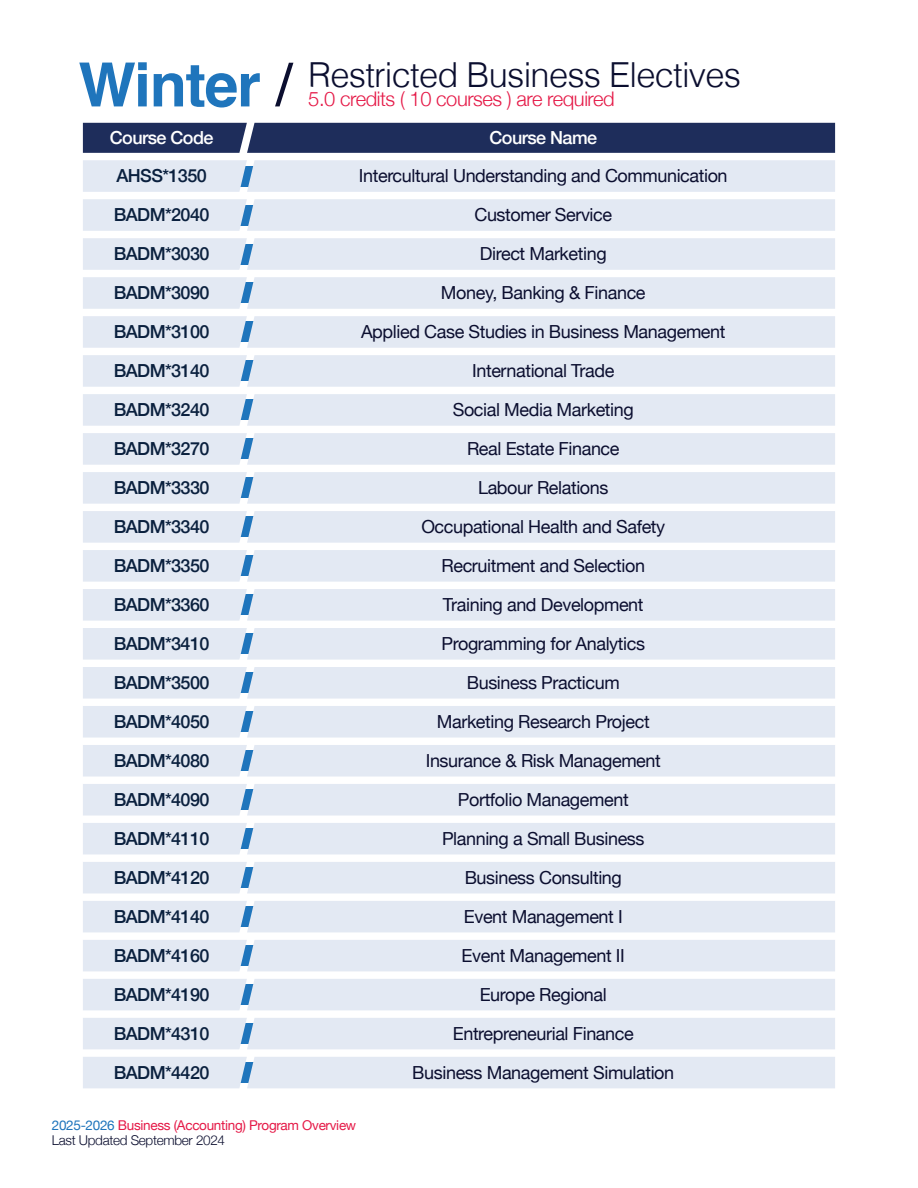
<style>
.page{position:relative;width:918px;height:1188px;background:#fff}
.page>*{position:absolute;margin:0;border:0;box-sizing:border-box;transform-origin:0 0}
.t1{font:700 60.9px "Helvetica";letter-spacing:-.02em;color:#1f75bc}
.t2{font:300 34.5px "Helvetica";letter-spacing:-.02em;color:#0b0e2f}
.t3{font:300 20.1px "Helvetica Neue";letter-spacing:-.02em;color:#e51947}
.t4{font:18px "Helvetica Neue";letter-spacing:-.02em;color:#0b0e2f}
.t5{font:500 18px "Helvetica Neue";letter-spacing:-.03em;color:#0a203e}
.t6{font:500 18px "Helvetica Neue";letter-spacing:-.03em;color:#fff}
.t7{font:13.5px/15px "Helvetica Neue";letter-spacing:-.02em;color:#e51947}
.s1{font-weight:400;color:#0b0e2f}
.s2{color:#1f75bc}
.s3{font-weight:300;color:#0b0e2f}
</style>
<div class="page">
<div style="left:83px;top:160px;width:752px;height:32px;background:#e3e9f3"></div>
<div style="left:83px;top:550px;width:752px;height:32px;background:#e3e9f3"></div>
<div style="left:83px;top:199px;width:752px;height:32px;background:#e3e9f3"></div>
<div style="left:83px;top:589px;width:752px;height:32px;background:#e3e9f3"></div>
<div style="left:83px;top:238px;width:752px;height:32px;background:#e3e9f3"></div>
<div style="left:83px;top:628px;width:752px;height:32px;background:#e3e9f3"></div>
<div style="left:83px;top:277px;width:752px;height:32px;background:#e3e9f3"></div>
<div style="left:83px;top:667px;width:752px;height:32px;background:#e3e9f3"></div>
<div style="left:83px;top:316px;width:752px;height:32px;background:#e3e9f3"></div>
<div style="left:83px;top:706px;width:752px;height:32px;background:#e3e9f3"></div>
<div style="left:83px;top:355px;width:752px;height:32px;background:#e3e9f3"></div>
<div style="left:83px;top:745px;width:752px;height:32px;background:#e3e9f3"></div>
<div style="left:83px;top:394px;width:752px;height:32px;background:#e3e9f3"></div>
<div style="left:83px;top:784px;width:752px;height:32px;background:#e3e9f3"></div>
<div style="left:83px;top:940px;width:752px;height:31px;background:#e3e9f3"></div>
<div style="left:83px;top:433px;width:752px;height:32px;background:#e3e9f3"></div>
<div style="left:83px;top:823px;width:752px;height:31px;background:#e3e9f3"></div>
<div style="left:83px;top:979px;width:752px;height:31px;background:#e3e9f3"></div>
<div style="left:83px;top:472px;width:752px;height:32px;background:#e3e9f3"></div>
<div style="left:83px;top:862px;width:752px;height:31px;background:#e3e9f3"></div>
<div style="left:83px;top:1018px;width:752px;height:31px;background:#e3e9f3"></div>
<div style="left:83px;top:511px;width:752px;height:32px;background:#e3e9f3"></div>
<div style="left:83px;top:901px;width:752px;height:31px;background:#e3e9f3"></div>
<div style="left:83px;top:1057px;width:752px;height:31px;background:#e3e9f3"></div>
<div style="left:83px;top:123px;width:752px;height:30px;background:#1e2d5b"></div>
<h1 class="t1" style="left:78px;top:48px;width:215px">Winter <span class="s1">/</span></h1>
<h2 class="t2" style="left:308px;top:46px;width:434px">Restricted Business Electives</h2>
<p class="t3" style="left:308px;top:83px;width:308px">5.0 credits ( 10 courses ) are required</p>
<p class="t6" style="left:110px;top:123px;width:105px">Course Code</p>
<p class="t6" style="left:489px;top:123px;width:109px">Course Name</p>
<p class="t5" style="left:116px;top:162px;width:92px">AHSS*1350</p>
<p class="t4" style="left:359px;top:163px;width:370px">Intercultural Understanding and Communication</p>
<p class="t5" style="left:114px;top:201px;width:97px">BADM*2040</p>
<p class="t4" style="left:474px;top:202px;width:139px">Customer Service</p>
<p class="t5" style="left:114px;top:240px;width:97px">BADM*3030</p>
<p class="t4" style="left:480px;top:241px;width:128px">Direct Marketing</p>
<p class="t5" style="left:114px;top:279px;width:97px">BADM*3090</p>
<p class="t4" style="left:441px;top:280px;width:206px">Money, Banking &amp; Finance</p>
<p class="t5" style="left:114px;top:318px;width:97px">BADM*3100</p>
<p class="t4" style="left:361px;top:319px;width:366px">Applied Case Studies in Business Management</p>
<p class="t5" style="left:114px;top:356px;width:97px">BADM*3140</p>
<p class="t4" style="left:472px;top:358px;width:144px">International Trade</p>
<p class="t5" style="left:114px;top:395px;width:97px">BADM*3240</p>
<p class="t4" style="left:453px;top:397px;width:183px">Social Media Marketing</p>
<p class="t5" style="left:114px;top:434px;width:97px">BADM*3270</p>
<p class="t4" style="left:467px;top:436px;width:154px">Real Estate Finance</p>
<p class="t5" style="left:114px;top:473px;width:97px">BADM*3330</p>
<p class="t4" style="left:478px;top:475px;width:132px">Labour Relations</p>
<p class="t5" style="left:114px;top:512px;width:97px">BADM*3340</p>
<p class="t4" style="left:421px;top:514px;width:245px">Occupational Health and Safety</p>
<p class="t5" style="left:114px;top:551px;width:97px">BADM*3350</p>
<p class="t4" style="left:442px;top:553px;width:205px">Recruitment and Selection</p>
<p class="t5" style="left:114px;top:590px;width:97px">BADM*3360</p>
<p class="t4" style="left:443px;top:592px;width:202px">Training and Development</p>
<p class="t5" style="left:114px;top:629px;width:97px">BADM*3410</p>
<p class="t4" style="left:442px;top:631px;width:205px">Programming for Analytics</p>
<p class="t5" style="left:114px;top:668px;width:97px">BADM*3500</p>
<p class="t4" style="left:467px;top:670px;width:154px">Business Practicum</p>
<p class="t5" style="left:114px;top:707px;width:97px">BADM*4050</p>
<p class="t4" style="left:437px;top:709px;width:214px">Marketing Research Project</p>
<p class="t5" style="left:114px;top:746px;width:97px">BADM*4080</p>
<p class="t4" style="left:426px;top:748px;width:237px">Insurance &amp; Risk Management</p>
<p class="t5" style="left:114px;top:785px;width:97px">BADM*4090</p>
<p class="t4" style="left:458px;top:787px;width:172px">Portfolio Management</p>
<p class="t5" style="left:114px;top:824px;width:97px">BADM*4110</p>
<p class="t4" style="left:442px;top:826px;width:204px">Planning a Small Business</p>
<p class="t5" style="left:114px;top:863px;width:97px">BADM*4120</p>
<p class="t4" style="left:465px;top:865px;width:159px">Business Consulting</p>
<p class="t5" style="left:114px;top:902px;width:97px">BADM*4140</p>
<p class="t4" style="left:464px;top:904px;width:160px">Event Management I</p>
<p class="t5" style="left:114px;top:941px;width:97px">BADM*4160</p>
<p class="t4" style="left:462px;top:943px;width:165px">Event Management II</p>
<p class="t5" style="left:114px;top:980px;width:97px">BADM*4190</p>
<p class="t4" style="left:480px;top:982px;width:129px">Europe Regional</p>
<p class="t5" style="left:114px;top:1019px;width:97px">BADM*4310</p>
<p class="t4" style="left:453px;top:1021px;width:182px">Entrepreneurial Finance</p>
<p class="t5" style="left:114px;top:1058px;width:97px">BADM*4420</p>
<p class="t4" style="left:412px;top:1060px;width:263px">Business Management Simulation</p>
<p class="t7" style="left:52px;top:1118px;width:306px"><span class="s2">2025-2026</span> Business (Accounting) Program Overview<br><span class="s3">Last Updated September 2024</span></p>
</div>
